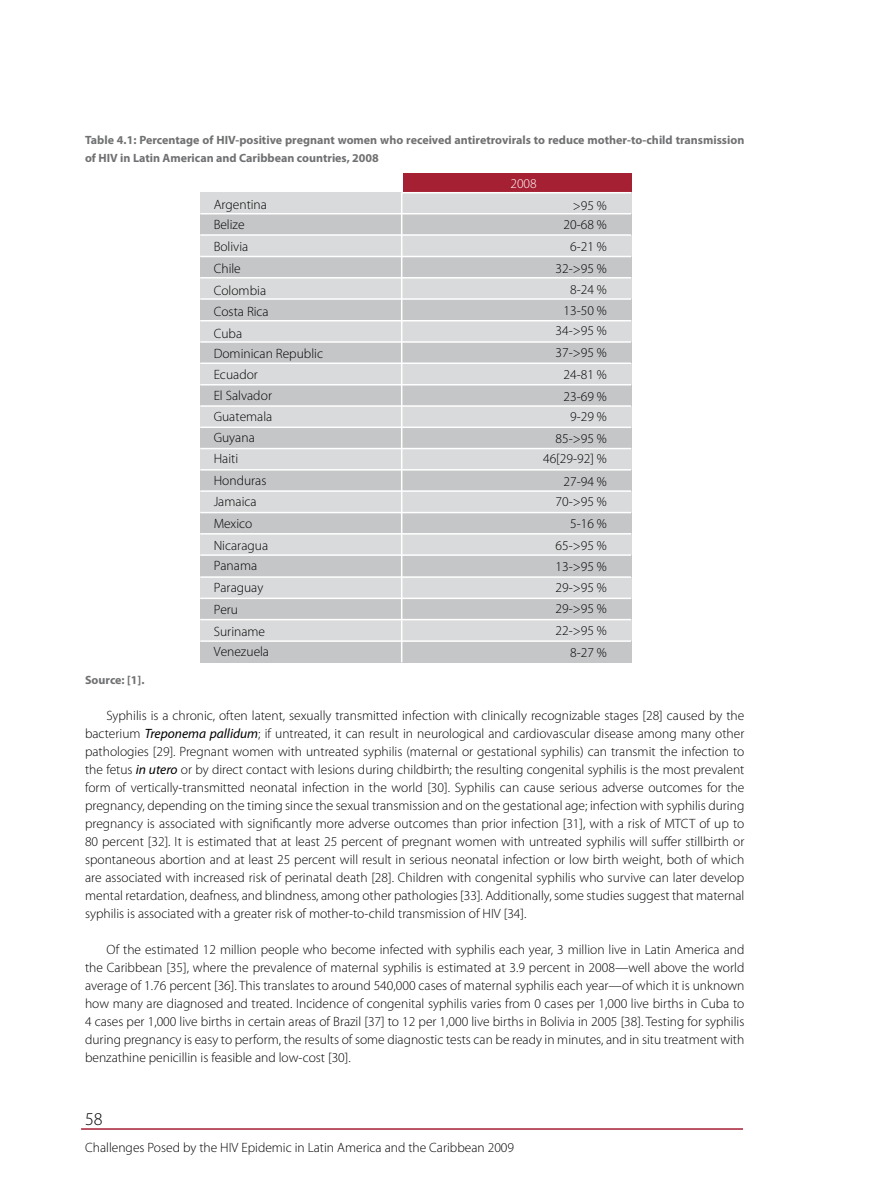
<style>
.page{position:relative;width:872px;height:1191px;background:#fff}
.page>*{position:absolute;margin:0;border:0;box-sizing:border-box;transform-origin:0 0}
.t1{font:300 18px "Myriad Pro";color:#000}
.t2{font:300 13.5px/18px "Myriad Pro";color:#000;text-align:right}
.t3{font:300 13.5px "Myriad Pro";color:#fff}
.t4{font:700 12px/18px "Myriad Pro";color:#707173}
.s1{font-weight:400;font-style:italic}
</style>
<div class="page">
<hr style="left:81px;top:1128px;width:662px;height:1px;background:#a71f35">
<div style="left:200px;top:193px;width:431px;height:469px;background:#c5c6c8"></div>
<div style="left:403px;top:173px;width:228px;height:20px;background:#a62034"></div>
<div style="left:200px;top:193px;width:431px;height:21px;background:#d9dadb"></div>
<div style="left:200px;top:235px;width:431px;height:21px;background:#d9dadb"></div>
<div style="left:200px;top:278px;width:431px;height:21px;background:#d9dadb"></div>
<div style="left:200px;top:320px;width:431px;height:22px;background:#d9dadb"></div>
<div style="left:200px;top:363px;width:431px;height:21px;background:#d9dadb"></div>
<div style="left:200px;top:406px;width:431px;height:21px;background:#d9dadb"></div>
<div style="left:200px;top:449px;width:431px;height:21px;background:#d9dadb"></div>
<div style="left:200px;top:491px;width:431px;height:21px;background:#d9dadb"></div>
<div style="left:200px;top:534px;width:431px;height:21px;background:#d9dadb"></div>
<div style="left:200px;top:577px;width:431px;height:21px;background:#d9dadb"></div>
<div style="left:200px;top:619px;width:431px;height:22px;background:#d9dadb"></div>
<hr style="left:200px;top:213px;width:431px;height:1px;background:#fff">
<hr style="left:200px;top:234px;width:431px;height:2px;background:#fff">
<hr style="left:200px;top:256px;width:431px;height:1px;background:#fff">
<hr style="left:200px;top:277px;width:431px;height:1px;background:#fff">
<hr style="left:200px;top:298px;width:431px;height:2px;background:#fff">
<hr style="left:200px;top:320px;width:431px;height:1px;background:#fff">
<hr style="left:200px;top:341px;width:431px;height:2px;background:#fff">
<hr style="left:200px;top:362px;width:431px;height:2px;background:#fff">
<hr style="left:200px;top:384px;width:431px;height:1px;background:#fff">
<hr style="left:200px;top:405px;width:431px;height:2px;background:#fff">
<hr style="left:200px;top:426px;width:431px;height:2px;background:#fff">
<hr style="left:200px;top:448px;width:431px;height:1px;background:#fff">
<hr style="left:200px;top:469px;width:431px;height:1px;background:#fff">
<hr style="left:200px;top:490px;width:431px;height:2px;background:#fff">
<hr style="left:200px;top:512px;width:431px;height:1px;background:#fff">
<hr style="left:200px;top:533px;width:431px;height:1px;background:#fff">
<hr style="left:200px;top:554px;width:431px;height:2px;background:#fff">
<hr style="left:200px;top:576px;width:431px;height:2px;background:#fff">
<hr style="left:200px;top:597px;width:431px;height:2px;background:#fff">
<hr style="left:200px;top:619px;width:431px;height:1px;background:#fff">
<hr style="left:200px;top:640px;width:431px;height:2px;background:#fff">
<hr style="left:401px;top:193px;width:1px;height:469px;background:#fff">
<hr style="left:402px;top:192px;width:229px;height:1px;background:#fff">
<p class="t4" style="left:85px;top:131px;width:661px">Table 4.1: Percentage of HIV-positive pregnant women who received antiretrovirals to reduce mother-to-child transmission of HIV in Latin American and Caribbean countries, 2008</p>
<p class="t3" style="left:510px;top:175px;width:28px">2008</p>
<p class="t2" style="left:563px;top:216px;width:45px">20-68 %</p>
<p class="t2" style="left:214px;top:196px;width:55px">Argentina</p>
<p class="t2" style="left:573px;top:196px;width:36px">&gt;95 %</p>
<p class="t2" style="left:555px;top:235px;width:53px;line-height:22.4px">6-21 %<br>32-&gt;95 %</p>
<p class="t2" style="left:555px;top:278px;width:53px;line-height:20.9px">8-24 %<br>13-50 %<br>34-&gt;95 %</p>
<p class="t2" style="left:555px;top:342px;width:53px;line-height:21.9px;text-align:center">37-&gt;95 %<br>24-81 %<br>23-69 %</p>
<p class="t2" style="left:555px;top:406px;width:53px;line-height:21.9px">9-29 %<br>85-&gt;95 %</p>
<p class="t2" style="left:543px;top:447px;width:65px;line-height:22.6px">46[29-92] %<br>27-94 %</p>
<p class="t2" style="left:570px;top:514px;width:38px">5-16 %</p>
<p class="t2" style="left:555px;top:557px;width:53px">13-&gt;95 %</p>
<p class="t2" style="left:214px;top:214px;width:111px;line-height:21.3px;text-align:left">Belize<br>Bolivia<br>Chile<br>Colombia<br>Costa Rica<br>Cuba<br>Dominican Republic<br>Ecuador<br>El Salvador</p>
<p class="t2" style="left:214px;top:405px;width:60px;line-height:21.3px;text-align:left">Guatemala<br>Guyana<br>Haiti</p>
<p class="t2" style="left:214px;top:470px;width:56px;line-height:21.5px;text-align:left">Honduras<br>Jamaica<br>Mexico<br>Nicaragua<br>Panama<br>Paraguay<br>Peru<br>Suriname</p>
<p class="t2" style="left:214px;top:642px;width:57px">Venezuela</p>
<p class="t2" style="left:555px;top:493px;width:53px">70-&gt;95 %</p>
<p class="t2" style="left:555px;top:536px;width:53px">65-&gt;95 %</p>
<p class="t2" style="left:555px;top:578px;width:53px">29-&gt;95 %</p>
<p class="t2" style="left:555px;top:619px;width:53px;line-height:22.2px">22-&gt;95 %<br>8-27 %</p>
<p class="t2" style="left:555px;top:599px;width:53px">29-&gt;95 %</p>
<p class="t4" style="left:85px;top:671px;width:61px">Source: [1].</p>
<p class="t2" style="left:85px;top:706px;width:661px;text-align:justify;text-indent:21px">Syphilis is a chronic, often latent, sexually transmitted infection with clinically recognizable stages [28] caused by the bacterium <span class="s1">Treponema pallidum</span>; if untreated, it can result in neurological and cardiovascular disease among many other pathologies [29]. Pregnant women with untreated syphilis (maternal or gestational syphilis) can transmit the infection to the fetus <span class="s1">in utero</span> or by direct contact with lesions during childbirth; the resulting congenital syphilis is the most prevalent form of vertically-transmitted neonatal infection in the world [30]. Syphilis can cause serious adverse outcomes for the pregnancy, depending on the timing since the sexual transmission and on the gestational age; infection with syphilis during pregnancy is associated with significantly more adverse outcomes than prior infection [31], with a risk of MTCT of up to 80 percent [32]. It is estimated that at least 25 percent of pregnant women with untreated syphilis will suffer stillbirth or spontaneous abortion and at least 25 percent will result in serious neonatal infection or low birth weight, both of which are associated with increased risk of perinatal death [28]. Children with congenital syphilis who survive can later develop mental retardation, deafness, and blindness, among other pathologies [33]. Additionally, some studies suggest that maternal syphilis is associated with a greater risk of mother-to-child transmission of HIV [34].</p>
<p class="t2" style="left:85px;top:940px;width:661px;text-align:justify;text-indent:21px">Of the estimated 12 million people who become infected with syphilis each year, 3 million live in Latin America and the Caribbean [35], where the prevalence of maternal syphilis is estimated at 3.9 percent in 2008—well above the world average of 1.76 percent [36]. This translates to around 540,000 cases of maternal syphilis each year—of which it is unknown how many are diagnosed and treated. Incidence of congenital syphilis varies from 0 cases per 1,000 live births in Cuba to 4 cases per 1,000 live births in certain areas of Brazil [37] to 12 per 1,000 live births in Bolivia in 2005 [38]. Testing for syphilis during pregnancy is easy to perform, the results of some diagnostic tests can be ready in minutes, and in situ treatment with benzathine penicillin is feasible and low-cost [30].</p>
<h1 class="t1" style="left:85px;top:1108px;width:19px">58</h1>
<p class="t2" style="left:85px;top:1138px;width:430px">Challenges Posed by the HIV Epidemic in Latin America and the Caribbean 2009</p>
</div>
